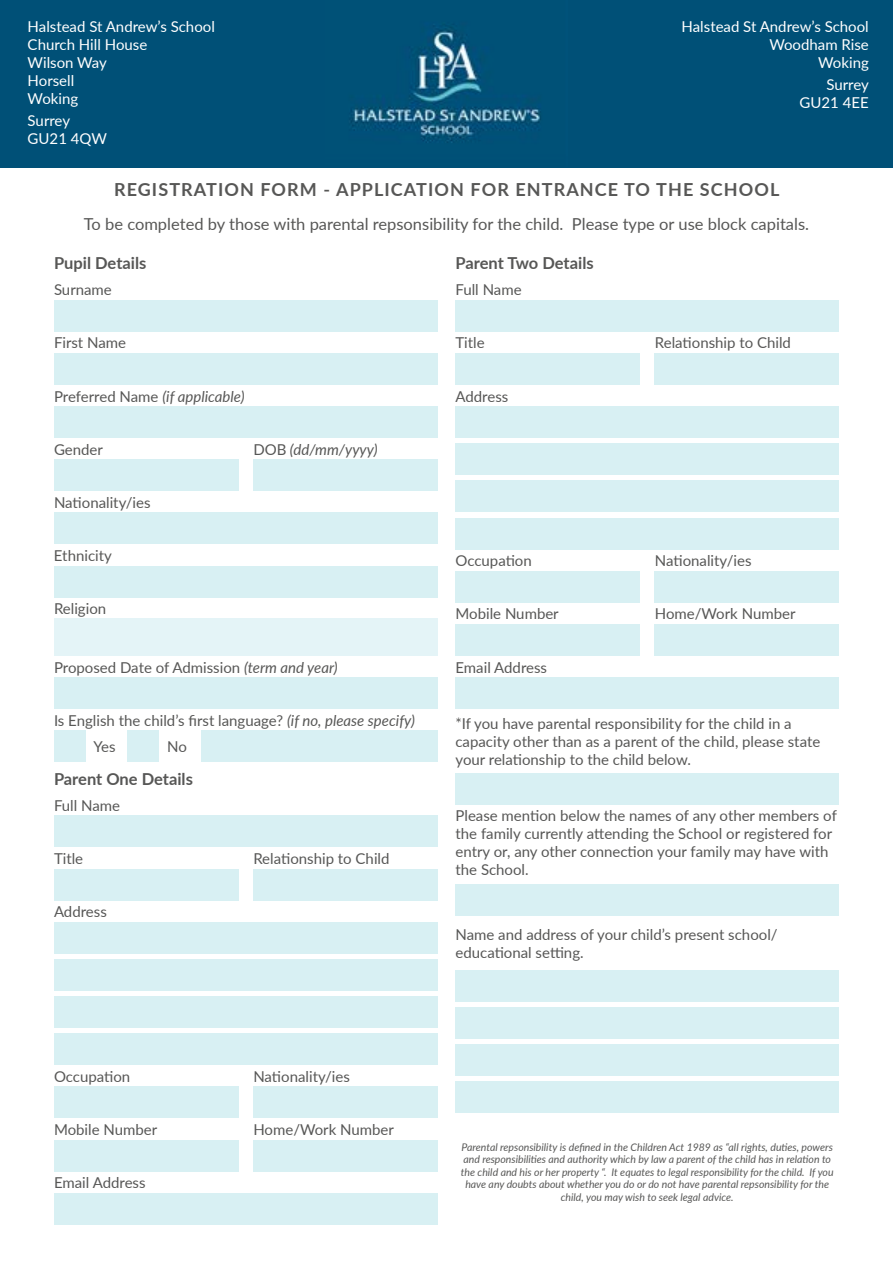
<style>
.page{position:relative;width:893px;height:1263px;background:#fff}
.page>*{position:absolute;margin:0;border:0;box-sizing:border-box;transform-origin:0 0}
.t1{font:700 18px "Lato";letter-spacing:.06em;color:#575756}
.t2{font:16.5px "Lato";color:#575756}
.t3{font:700 16.5px "Lato";color:#575756}
.t4{font:15px/18px "Lato";color:#575756}
.t5{font:15px/18px "Lato";color:#fff}
.t6{font:italic 15px "Lato";color:#575756}
.t7{font:italic 10.5px/12.6px "Lato";color:#575756;text-align:center}
.s1{font-style:normal}
.s2{font-style:italic}
</style>
<div class="page">
<div style="left:0;top:0;width:893px;height:168px;background:#005077"></div>
<img style="left:351px;top:27px;width:190px;height:116px">
<div style="left:54px;top:300px;width:383px;height:32px;background:#d8f0f3"></div>
<div style="left:54px;top:353px;width:383px;height:32px;background:#d8f0f3"></div>
<div style="left:54px;top:406px;width:383px;height:32px;background:#d8f0f3"></div>
<div style="left:54px;top:459px;width:184px;height:32px;background:#d8f0f3"></div>
<div style="left:253px;top:459px;width:184px;height:32px;background:#d8f0f3"></div>
<div style="left:54px;top:512px;width:383px;height:32px;background:#d8f0f3"></div>
<div style="left:54px;top:677px;width:383px;height:32px;background:#d8f0f3"></div>
<div style="left:54px;top:730px;width:31px;height:32px;background:#d8f0f3"></div>
<div style="left:128px;top:730px;width:31px;height:32px;background:#d8f0f3"></div>
<div style="left:201px;top:730px;width:236px;height:32px;background:#d8f0f3"></div>
<div style="left:54px;top:815px;width:383px;height:32px;background:#d8f0f3"></div>
<div style="left:54px;top:868px;width:184px;height:32px;background:#d8f0f3"></div>
<div style="left:253px;top:868px;width:184px;height:32px;background:#d8f0f3"></div>
<div style="left:54px;top:922px;width:383px;height:32px;background:#d8f0f3"></div>
<div style="left:54px;top:959px;width:383px;height:32px;background:#d8f0f3"></div>
<div style="left:54px;top:996px;width:383px;height:32px;background:#d8f0f3"></div>
<div style="left:54px;top:1033px;width:383px;height:32px;background:#d8f0f3"></div>
<div style="left:54px;top:1086px;width:184px;height:32px;background:#d8f0f3"></div>
<div style="left:253px;top:1086px;width:184px;height:32px;background:#d8f0f3"></div>
<div style="left:54px;top:1140px;width:184px;height:31px;background:#d8f0f3"></div>
<div style="left:253px;top:1140px;width:184px;height:31px;background:#d8f0f3"></div>
<div style="left:54px;top:1193px;width:383px;height:32px;background:#d8f0f3"></div>
<div style="left:455px;top:300px;width:384px;height:32px;background:#d8f0f3"></div>
<div style="left:455px;top:353px;width:185px;height:32px;background:#d8f0f3"></div>
<div style="left:655px;top:353px;width:184px;height:32px;background:#d8f0f3"></div>
<div style="left:455px;top:406px;width:384px;height:32px;background:#d8f0f3"></div>
<div style="left:455px;top:443px;width:384px;height:32px;background:#d8f0f3"></div>
<div style="left:455px;top:480px;width:384px;height:32px;background:#d8f0f3"></div>
<div style="left:455px;top:518px;width:384px;height:32px;background:#d8f0f3"></div>
<div style="left:455px;top:571px;width:185px;height:32px;background:#d8f0f3"></div>
<div style="left:655px;top:571px;width:184px;height:32px;background:#d8f0f3"></div>
<div style="left:455px;top:624px;width:185px;height:32px;background:#d8f0f3"></div>
<div style="left:655px;top:624px;width:184px;height:32px;background:#d8f0f3"></div>
<div style="left:455px;top:677px;width:384px;height:32px;background:#d8f0f3"></div>
<div style="left:455px;top:773px;width:384px;height:32px;background:#d8f0f3"></div>
<div style="left:455px;top:884px;width:384px;height:32px;background:#d8f0f3"></div>
<div style="left:455px;top:969px;width:384px;height:32px;background:#d8f0f3"></div>
<div style="left:455px;top:1007px;width:384px;height:32px;background:#d8f0f3"></div>
<div style="left:455px;top:1044px;width:384px;height:32px;background:#d8f0f3"></div>
<div style="left:455px;top:1081px;width:384px;height:32px;background:#d8f0f3"></div>
<div style="left:54px;top:566px;width:383px;height:31px;background:#d8f0f3"></div>
<div style="left:54px;top:619px;width:383px;height:37px;background:#e4f4f7"></div>
<p class="t5" style="left:682px;top:17px;width:189px;text-align:right">Halstead St Andrew’s School<br>Woodham Rise<br>Woking</p>
<p class="t5" style="left:800px;top:75px;width:71px;text-align:right">Surrey<br>GU21 4EE</p>
<p class="t5" style="left:28px;top:17px;width:189px">Halstead St Andrew’s School<br>Church Hill House<br>Wilson Way<br>Horsell<br>Woking</p>
<p class="t5" style="left:28px;top:111px;width:81px">Surrey<br>GU21 4QW</p>
<p class="t1" style="left:114px;top:177px;width:667px">REGISTRATION FORM - APPLICATION FOR ENTRANCE TO THE SCHOOL</p>
<p class="t2" style="left:84px;top:212px;width:727px">To be completed by those with parental repsonsibility for the child. Please type or use block capitals.</p>
<p class="t3" style="left:54px;top:251px;width:94px">Pupil Details</p>
<p class="t4" style="left:54px;top:280px;width:59px">Surname</p>
<p class="t3" style="left:455px;top:251px;width:140px">Parent Two Details</p>
<p class="t4" style="left:455px;top:280px;width:68px">Full Name</p>
<p class="t4" style="left:54px;top:333px;width:74px">First Name</p>
<p class="t6" style="left:54px;top:385px;width:192px"><span class="s1">Preferred Name</span> (if applicable)</p>
<p class="t4" style="left:54px;top:440px;width:50px">Gender</p>
<p class="t6" style="left:253px;top:438px;width:126px"><span class="s1">DOB</span> (dd/mm/yyyy)</p>
<p class="t4" style="left:54px;top:493px;width:98px">Nationality/ies</p>
<p class="t4" style="left:54px;top:546px;width:59px">Ethnicity</p>
<p class="t4" style="left:54px;top:599px;width:54px">Religion</p>
<p class="t4" style="left:54px;top:657px;width:285px">Proposed Date of Admission <span class="s2">(term and year)</span></p>
<p class="t4" style="left:94px;top:706px;width:323px;line-height:26.5px;text-indent:-40px">Is English the child’s first language? <span class="s2">(if no, please specify)<br></span>Yes</p>
<p class="t4" style="left:167px;top:737px;width:21px">No</p>
<p class="t3" style="left:54px;top:767px;width:140px">Parent One Details</p>
<p class="t4" style="left:54px;top:796px;width:68px">Full Name</p>
<p class="t4" style="left:54px;top:849px;width:31px">Title</p>
<p class="t4" style="left:253px;top:849px;width:138px">Relationship to Child</p>
<p class="t4" style="left:54px;top:902px;width:54px">Address</p>
<p class="t4" style="left:455px;top:333px;width:31px">Title</p>
<p class="t4" style="left:655px;top:333px;width:138px">Relationship to Child</p>
<p class="t4" style="left:455px;top:386px;width:54px">Address</p>
<p class="t4" style="left:455px;top:551px;width:78px">Occupation</p>
<p class="t4" style="left:655px;top:551px;width:98px">Nationality/ies</p>
<p class="t4" style="left:455px;top:604px;width:105px">Mobile Number</p>
<p class="t4" style="left:655px;top:604px;width:142px">Home/Work Number</p>
<p class="t4" style="left:455px;top:657px;width:93px">Email Address</p>
<p class="t4" style="left:455px;top:714px;width:366px">*If you have parental responsibility for the child in a capacity other than as a parent of the child, please state your relationship to the child below.</p>
<p class="t4" style="left:455px;top:806px;width:383px">Please mention below the names of any other members of the family currently attending the School or registered for entry or, any other connection your family may have with the School.</p>
<p class="t4" style="left:455px;top:925px;width:324px">Name and address of your child’s present school/ educational setting.</p>
<p class="t4" style="left:54px;top:1067px;width:78px">Occupation</p>
<p class="t4" style="left:253px;top:1067px;width:98px">Nationality/ies</p>
<p class="t4" style="left:54px;top:1120px;width:105px">Mobile Number</p>
<p class="t4" style="left:253px;top:1120px;width:142px">Home/Work Number</p>
<p class="t4" style="left:54px;top:1173px;width:93px">Email Address</p>
<p class="t7" style="left:461px;top:1140px;width:374px">Parental repsonsibility is defined in the Children Act 1989 as “all rights, duties, powers and responsibilities and authority which by law a parent of the child has in relation to the child and his or her property “. It equates to legal responsibility for the child. If you have any doubts about whether you do or do not have parental repsonsibility for the child, you may wish to seek legal advice.</p>
</div>
